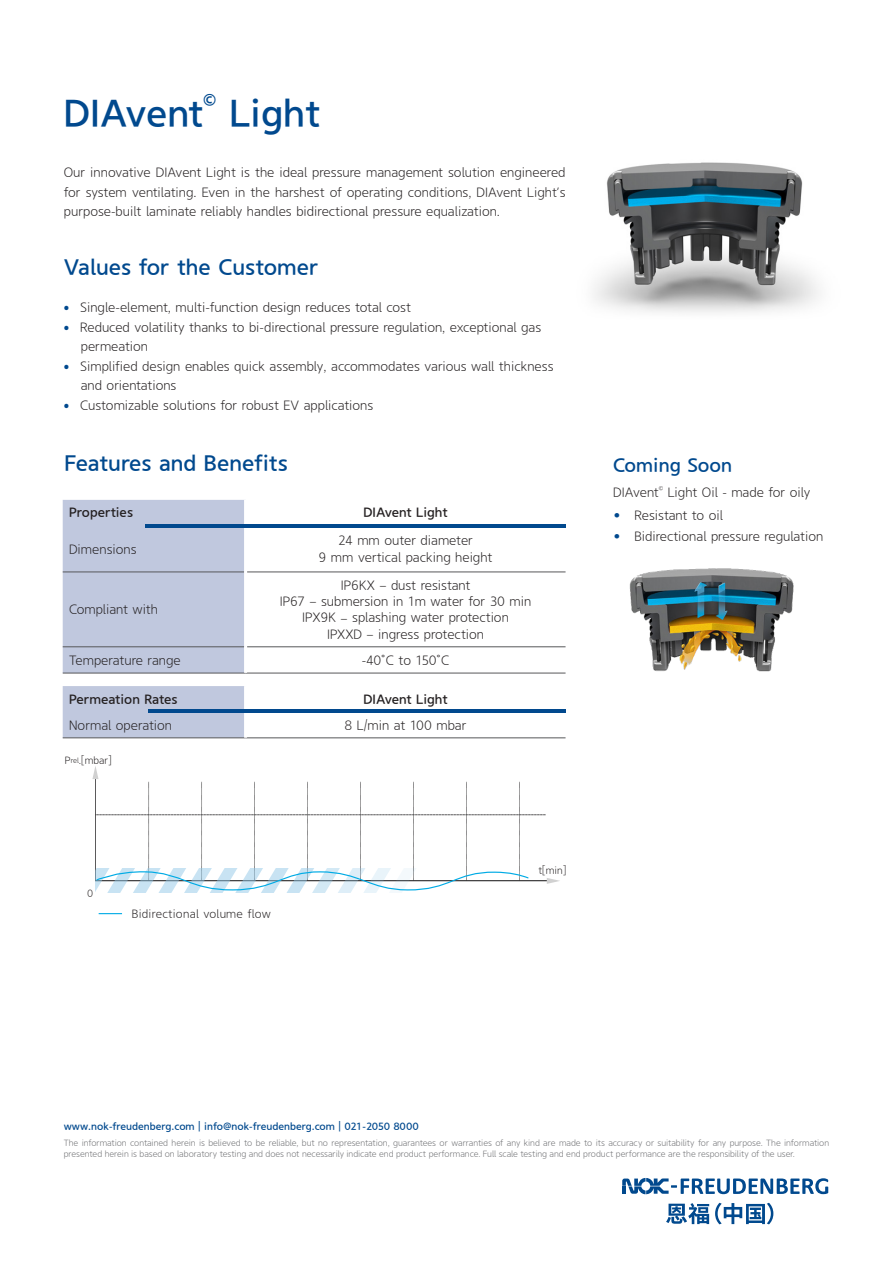
<style>
.page{position:relative;width:893px;height:1263px;background:#fff}
.page>*{position:absolute;margin:0;border:0;box-sizing:border-box;transform-origin:0 0}
.t1{font:39px "DF Qing Gothic SC24 W6";color:#01498e}
.t2{font:22.8px "DF Qing Gothic SC24 W6";color:#01498e}
.t3{font:22.5px "DF Qing Gothic SC24 W6";color:#01498e}
.t4{font:19.5px "DF Qing Gothic SC24 W6";color:#01498e}
.t5{font:13.5px/19.5px "DF Qing Gothic SC24 W3";color:#231f20}
.t6{font:13.5px "DF Qing Gothic SC24 W6";color:#231f20}
.t7{font:12px "DF Qing Gothic SC24 W3";letter-spacing:.02em;color:#231f20}
.t8{font:10.5px "DF Qing Gothic SC24 W6";color:#01498e}
.t9{font:10.5px "DF Qing Gothic SC24 W3";color:#231f20}
.t10{font:9px/10.8px "DF Qing Gothic SC24 W3";letter-spacing:-.01em;color:#6c6d70}
.t11{font:7.8px "DF Qing Gothic SC24 W3";color:#231f20}
.s1{font-family:"Nexa";font-weight:300}
.s2{font-family:"Noto Sans Hans";font-weight:900;color:#01498e}
.s3{font-family:"Noto Sans Hans";font-weight:300}
.s4{font-family:"Nexa";font-weight:300;font-size:12.75px}
.s5{font-size:7.5px}
.s6{font-family:"Microsoft Ya Hei";font-weight:300;font-size:18px;color:#01498e}
</style>
<div class="page">
<svg style="left:666px;top:1203px;width:43px;height:21px"></svg>
<svg style="left:715px;top:1203px;width:58px;height:21px"></svg>
<svg style="left:622px;top:1178px;width:206px;height:16px"></svg>
<svg style="left:92px;top:766px;width:468px;height:127px"></svg>
<img style="left:594px;top:162px;width:225px;height:151px">
<div style="left:63px;top:500px;width:181px;height:173px;background:#c0c8de"></div>
<svg style="left:247px;top:524px;width:319px;height:149px"></svg>
<hr style="left:63px;top:572px;width:181px;height:1px;background:#57585a">
<hr style="left:247px;top:572px;width:319px;height:1px;background:#57585a">
<hr style="left:63px;top:646px;width:181px;height:1px;background:#57585a">
<hr style="left:247px;top:646px;width:319px;height:1px;background:#57585a">
<hr style="left:63px;top:673px;width:183px;height:1px;background:#57585a">
<hr style="left:246px;top:673px;width:320px;height:1px;background:#57585a">
<hr style="left:145px;top:525px;width:420px;height:3px;background:#01498e">
<svg style="left:63px;top:686px;width:503px;height:52px"></svg>
<hr style="left:63px;top:738px;width:183px;height:1px;background:#57585a">
<hr style="left:246px;top:738px;width:320px;height:1px;background:#57585a">
<hr style="left:244px;top:686px;width:3px;height:26px;background:#fff">
<hr style="left:244px;top:712px;width:3px;height:26px;background:#fff">
<hr style="left:148px;top:710px;width:418px;height:3px;background:#01498e">
<svg style="left:99px;top:913px;width:23px;height:1px"></svg>
<div style="left:81px;top:888px;width:12px;height:10px;background:#fff"></div>
<img style="left:629px;top:568px;width:165px;height:104px">
<p class="t1" style="left:64px;top:91px;width:141px">DIAvent</p>
<p class="t2" style="left:203px;top:87px;width:15px">©</p>
<p class="t1" style="left:229px;top:91px;width:93px">Light</p>
<p class="t5" style="left:64px;top:163px;width:503px;text-align:justify">Our innovative DIAvent Light is the ideal pressure management solution engineered for system ventilating. Even in the harshest of operating conditions, DIAvent Light<span class="s1">’</span>s purpose-built laminate reliably handles bidirectional pressure equalization.</p>
<p class="t3" style="left:64px;top:254px;width:256px">Values for the Customer</p>
<p class="t5" style="left:64px;top:298px;width:349px"><span class="s2">•</span> Single-element, multi-function design reduces total cost</p>
<p class="t5" style="left:81px;top:317px;width:462px;text-indent:-17px"><span class="s2">•</span> Reduced volatility thanks to bi-directional pressure regulation, exceptional gas permeation</p>
<p class="t5" style="left:81px;top:356px;width:474px;text-indent:-17px"><span class="s2">•</span> Simplified design enables quick assembly, accommodates various wall thickness and orientations</p>
<p class="t5" style="left:64px;top:395px;width:311px"><span class="s2">•</span> Customizable solutions for robust EV applications</p>
<p class="t3" style="left:64px;top:450px;width:225px">Features and Benefits</p>
<p class="t6" style="left:69px;top:505px;width:66px">Properties</p>
<p class="t6" style="left:363px;top:505px;width:86px">DIAvent Light</p>
<p class="t5" style="left:69px;top:539px;width:69px">Dimensions</p>
<p class="t5" style="left:338px;top:531px;width:136px">24 mm outer diameter</p>
<p class="t5" style="left:319px;top:547px;width:175px">9 mm vertical packing height</p>
<p class="t5" style="left:69px;top:600px;width:91px">Compliant with</p>
<p class="t5" style="left:341px;top:575px;width:131px">IP6KX <span class="s3">–</span> dust resistant</p>
<p class="t5" style="left:280px;top:592px;width:253px">IP67 <span class="s3">–</span> submersion in 1m water for 30 min</p>
<p class="t5" style="left:302px;top:608px;width:208px">IPX9K <span class="s3">–</span> splashing water protection</p>
<p class="t5" style="left:327px;top:624px;width:159px">IPXXD <span class="s3">–</span> ingress protection</p>
<p class="t5" style="left:69px;top:650px;width:113px">Temperature range</p>
<p class="t5" style="left:362px;top:650px;width:89px">-40<span class="s4">°</span>C to 150<span class="s4">°</span>C</p>
<p class="t6" style="left:69px;top:691px;width:110px">Permeation Rates</p>
<p class="t6" style="left:363px;top:691px;width:86px">DIAvent Light</p>
<p class="t5" style="left:69px;top:715px;width:104px">Normal operation</p>
<p class="t5" style="left:344px;top:715px;width:124px">8 L/min at 100 mbar</p>
<p class="t9" style="left:65px;top:754px;width:48px">P<span class="s5">rel</span>.[mbar]</p>
<p class="t9" style="left:87px;top:887px;width:8px">0</p>
<p class="t7" style="left:132px;top:907px;width:141px">Bidirectional volume flow</p>
<p class="t9" style="left:538px;top:864px;width:29px">t[min]</p>
<p class="t4" style="left:613px;top:454px;width:121px">Coming Soon</p>
<p class="t5" style="left:613px;top:483px;width:47px">DIAvent</p>
<p class="t11" style="left:659px;top:483px;width:6px">©</p>
<p class="t5" style="left:668px;top:483px;width:144px">Light Oil - made for oily</p>
<p class="t5" style="left:613px;top:506px;width:111px"><span class="s6">•</span> Resistant to oil</p>
<p class="t5" style="left:613px;top:527px;width:212px"><span class="s6">•</span> Bidirectional pressure regulation</p>
<p class="t8" style="left:64px;top:1120px;width:357px">www.nok-freudenberg.com | info@nok-freudenberg.com | 021-2050 8000</p>
<p class="t10" style="left:64px;top:1137px;width:767px">The information contained herein is believed to be reliable, but no representation, guarantees or warranties of any kind are made to its accuracy or suitability for any purpose. The information presented herein is based on laboratory testing and does not necessarily indicate end product performance. Full scale testing and end product performance are the responsibility of the user.</p>
</div>
